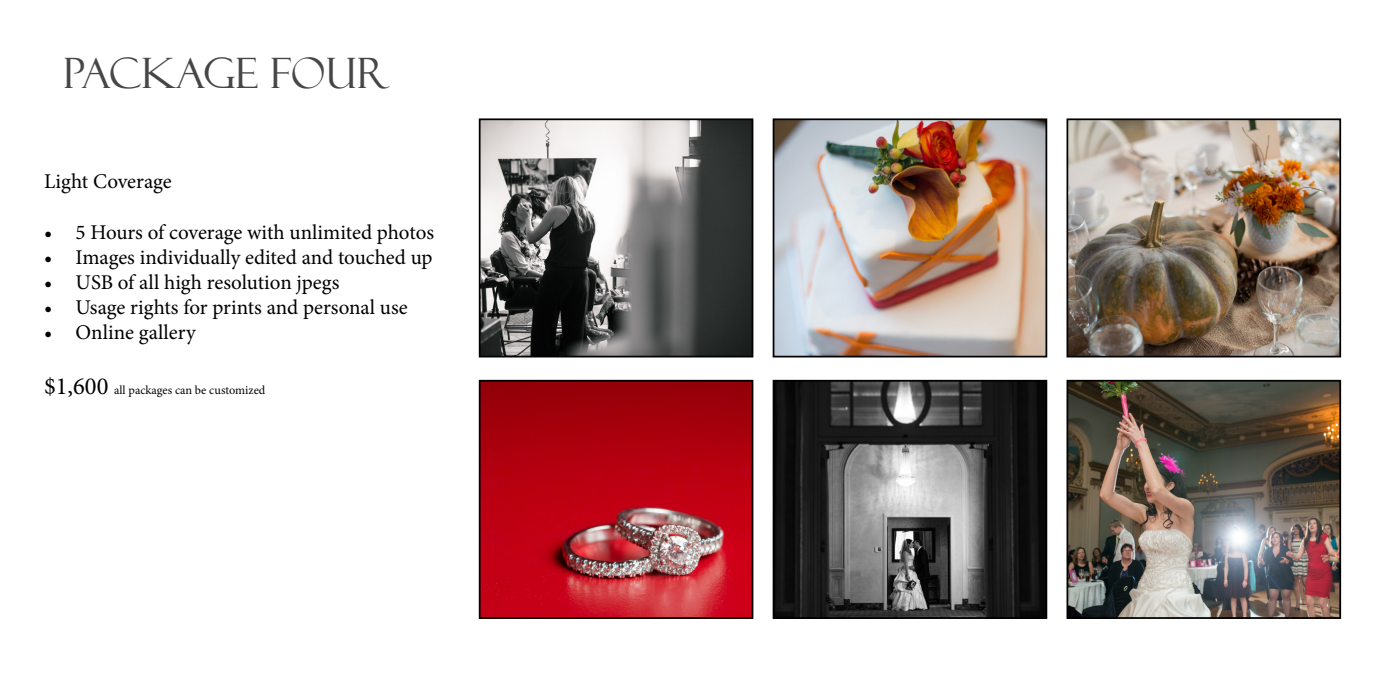
<style>
.page{position:relative;width:1386px;height:693px;background:#fff}
.page>*{position:absolute;margin:0;border:0;box-sizing:border-box;transform-origin:0 0}
.t1{font:42px "Felix Titling";color:#464547}
.t2{font:21px "Minion Pro";color:#000}
.t3{font:12.25px "Minion Pro";color:#000}
.s1{font-size:24.5px}
</style>
<div class="page">
<img style="left:482px;top:121px;width:268px;height:233px">
<div style="left:479px;top:118px;width:274px;height:239px;border:2px solid #000"></div>
<img style="left:776px;top:121px;width:268px;height:233px">
<div style="left:773px;top:118px;width:274px;height:239px;border:2px solid #000"></div>
<img style="left:1070px;top:121px;width:268px;height:233px">
<div style="left:1067px;top:118px;width:274px;height:239px;border:2px solid #000"></div>
<img style="left:482px;top:383px;width:268px;height:233px">
<div style="left:479px;top:380px;width:274px;height:239px;border:2px solid #000"></div>
<img style="left:776px;top:383px;width:268px;height:233px">
<div style="left:773px;top:380px;width:274px;height:239px;border:2px solid #000"></div>
<img style="left:1070px;top:383px;width:268px;height:233px">
<div style="left:1067px;top:380px;width:274px;height:239px;border:2px solid #000"></div>
<h1 class="t1" style="left:63px;top:49px;width:329px">PACKAGE FOUR</h1>
<p class="t2" style="left:44px;top:167px;width:129px">Light Coverage</p>
<p class="t2" style="left:44px;top:218px;width:392px">• 5 Hours of coverage with unlimited photos</p>
<p class="t2" style="left:44px;top:243px;width:390px">• Images individually edited and touched up</p>
<p class="t2" style="left:44px;top:268px;width:297px">• USB of all high resolution jpegs</p>
<p class="t2" style="left:44px;top:293px;width:365px">• Usage rights for prints and personal use</p>
<p class="t2" style="left:44px;top:319px;width:153px">• Online gallery</p>
<p class="t3" style="left:44px;top:382px;width:223px"><span class="s1">$1,600</span> all packages can be customized</p>
</div>
